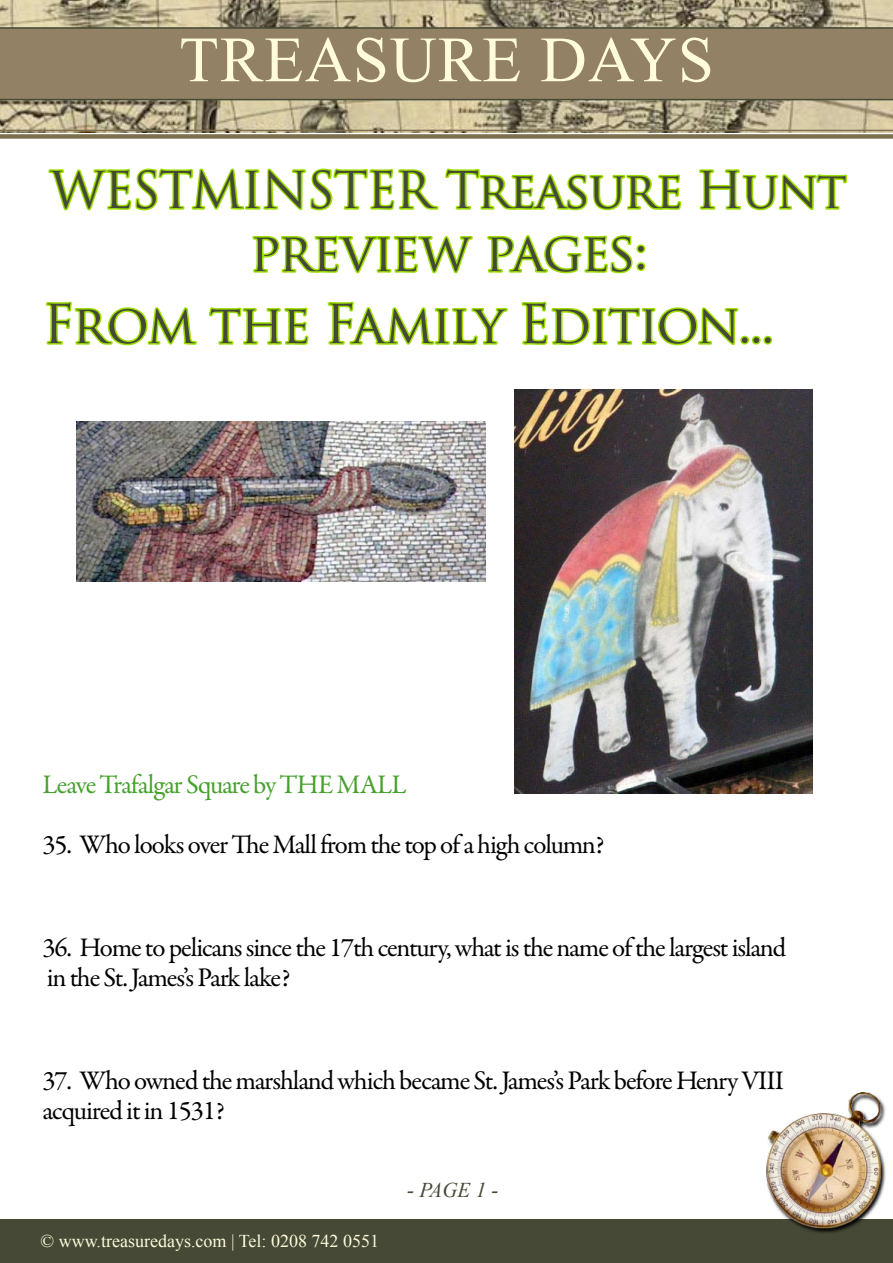
<style>
.page{position:relative;width:893px;height:1263px;background:#fff}
.page>*{position:absolute;margin:0;border:0;box-sizing:border-box;transform-origin:0 0}
.t1{font:64.5px "Times New Roman";letter-spacing:.02em;color:#fffbdb}
.t2{font:52.5px/72px "Trajan Pro";letter-spacing:-.03em;color:#454935}
.t3{font:49.5px "Trajan Pro";letter-spacing:-.03em;color:#454935}
.t4{font:27px/30px "Garamond Premr Pro";letter-spacing:-.04em;color:#000}
.t5{font:27px "Garamond Premr Pro";letter-spacing:-.04em;color:#45a12b}
.t6{font:italic 21px "Times New Roman";color:#454935}
.t7{font:18px "Times New Roman";color:#fffbdb}
</style>
<div class="page">
<div style="left:0;top:1219px;width:893px;height:44px;background:#454935"></div>
<img style="left:0;top:0;width:893px;height:133px">
<svg style="left:0;top:27px;width:893px;height:73px;background:#87795e"></svg>
<hr style="left:0;top:130px;width:893px;height:1px;background:#7e714f">
<div style="left:0;top:134px;width:893px;height:5px;background:#7e714f"></div>
<img style="left:766px;top:1092px;width:120px;height:141px">
<svg style="left:44px;top:31px;width:804px;height:315px"></svg>
<div style="left:740px;top:336px;width:9px;height:9px;border:3px solid #9ddf00;border-radius:50%"></div>
<div style="left:752px;top:336px;width:9px;height:9px;border:3px solid #9ddf00;border-radius:50%"></div>
<div style="left:763px;top:336px;width:9px;height:9px;border:3px solid #9ddf00;border-radius:50%"></div>
<img style="left:77px;top:421px;width:408px;height:160px">
<img style="left:514px;top:389px;width:298px;height:404px">
<h1 class="t1" style="left:179px;top:16px;width:536px">TREASURE DAYS</h1>
<h3 class="t3" style="left:50px;top:159px;width:798px">WESTMINSTER Treasure Hunt</h3>
<h2 class="t2" style="left:43px;top:216px;width:733px;text-indent:207px">preview pages:<br>From the Family Edition...</h2>
<p class="t5" style="left:43px;top:768px;width:366px">Leave Trafalgar Square by THE MALL</p>
<p class="t4" style="left:43px;top:830px;width:563px">35. Who looks over The Mall from the top of a high column?</p>
<p class="t4" style="left:43px;top:933px;width:745px">36. Home to pelicans since the 17th century, what is the name of the largest island in the St. James’s Park lake?</p>
<p class="t4" style="left:43px;top:1066px;width:743px">37. Who owned the marshland which became St. James’s Park before Henry VIII acquired it in 1531?</p>
<p class="t7" style="left:41px;top:1229px;width:340px">© www.treasuredays.com | Tel: 0208 742 0551</p>
<p class="t6" style="left:407px;top:1175px;width:93px">- PAGE 1 -</p>
</div>
